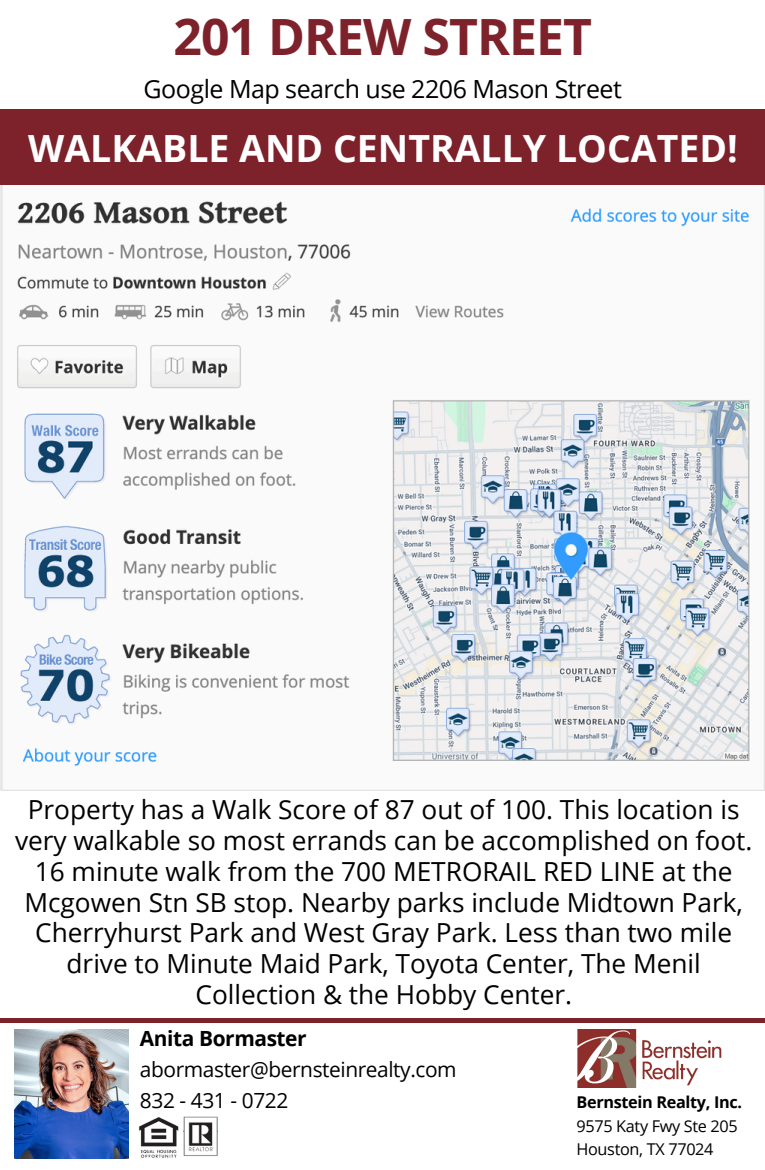
<style>
.page{position:relative;width:765px;height:1170px;background:#fff}
.page>*{position:absolute;margin:0;border:0;box-sizing:border-box;transform-origin:0 0}
.t1{font:700 50px "Open Sans";letter-spacing:-.02em;color:#7d212b}
.t2{font:700 37.5px "Open Sans";color:#fff}
.t3{font:26.25px/31px "Open Sans";color:#000;text-align:center}
.t4{font:25px "Open Sans";letter-spacing:-.02em;color:#000}
.t5{font:20.88px/31px "Open Sans";letter-spacing:-.02em;color:#000}
.t6{font:16.25px "Open Sans";letter-spacing:-.02em;color:#000}
.t7{font:700 16.25px "Open Sans";letter-spacing:-.02em;color:#000}
.s1{font-weight:700}
</style>
<div class="page">
<img style="left:14px;top:1030px;width:114px;height:128px">
<hr style="left:0;top:1018px;width:765px;height:4px;background:#7d212b">
<img style="left:139px;top:1117px;width:40px;height:41px">
<img style="left:184px;top:1116px;width:34px;height:40px">
<img style="left:577px;top:1030px;width:145px;height:58px">
<img style="left:0;top:185px;width:765px;height:605px">
<div style="left:0;top:109px;width:765px;height:76px;background:#7d212b"></div>
<p class="t1" style="left:173px;top:1px;width:420px">201 DREW STREET</p>
<p class="t4" style="left:144px;top:72px;width:480px">Google Map search use 2206 Mason Street</p>
<p class="t2" style="left:28px;top:122px;width:711px">WALKABLE AND CENTRALLY LOCATED!</p>
<p class="t3" style="left:15px;top:793px;width:739px">Property has a Walk Score of 87 out of 100. This location is very walkable so most errands can be accomplished on foot.<br>16 minute walk from the 700 METRORAIL RED LINE at the Mcgowen Stn SB stop. Nearby parks include Midtown Park, Cherryhurst Park and West Gray Park. Less than two mile drive to Minute Maid Park, Toyota Center, The Menil Collection &amp; the Hobby Center.</p>
<h3 class="t5" style="left:140px;top:1023px;width:318px"><span class="s1">Anita Bormaster </span>abormaster@bernsteinrealty.com<br>832 - 431 - 0722</h3>
<h4 class="t7" style="left:577px;top:1091px;width:167px">Bernstein Realty, Inc.</h4>
<p class="t6" style="left:577px;top:1114px;width:163px">9575 Katy Fwy Ste 205</p>
<p class="t6" style="left:577px;top:1138px;width:139px">Houston, TX 77024</p>
</div>
